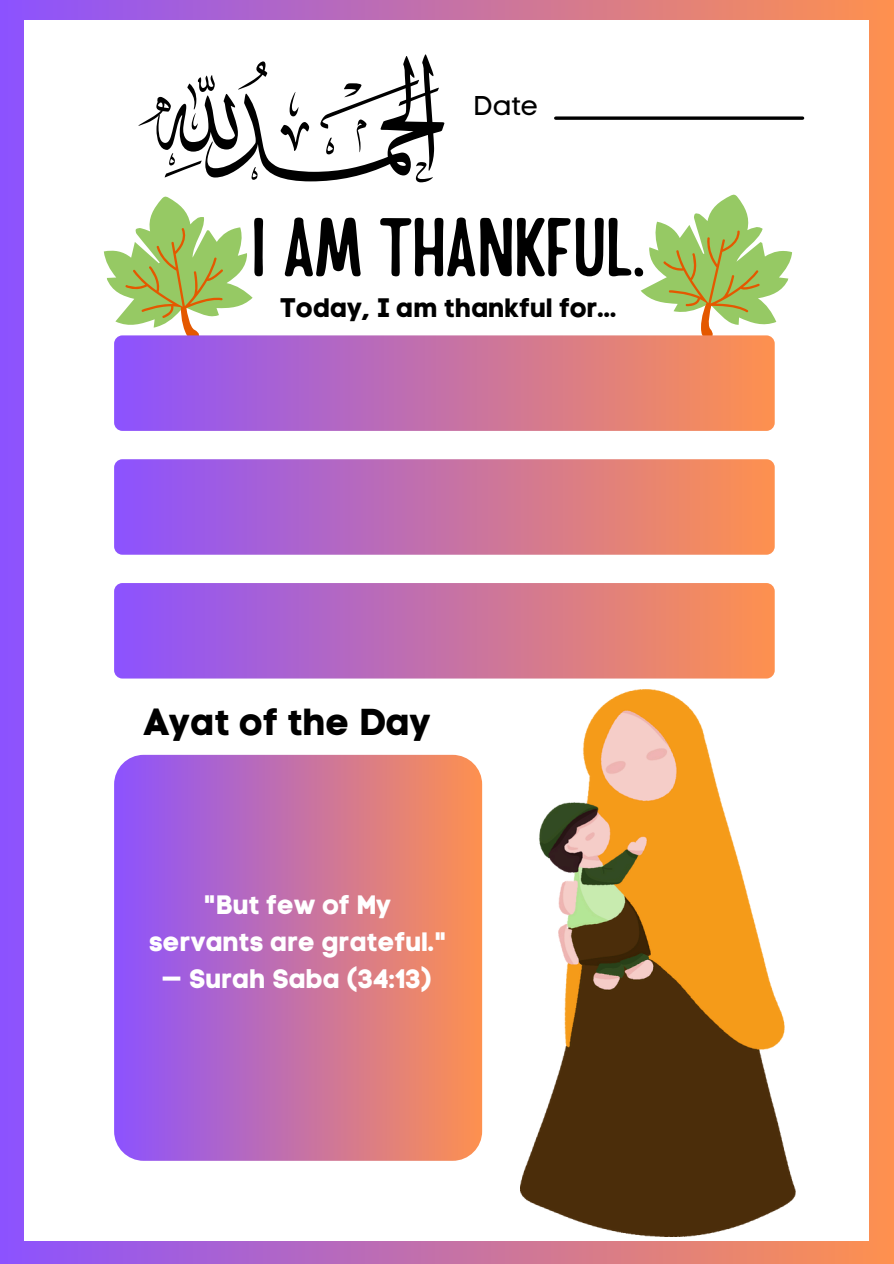
<style>
.page{position:relative;width:894px;height:1264px;background:#fff}
.page>*{position:absolute;margin:0;border:0;box-sizing:border-box;transform-origin:0 0}
.t1{font:81.6px "Handy Casual Condensed";color:#000}
.t2{font:37.35px "Code Pro Bold LC";color:#000}
.t3{font:26.85px "Code Pro Normal LC";color:#000}
.t4{font:26.55px/37.2px "Code Pro Bold LC";color:#fff;text-align:center}
.t5{font:26.55px "Code Pro Bold LC";color:#000}
</style>
<div class="page">
<div style="left:0;top:0;width:893px;height:1263px;background:linear-gradient(to right,#915aff,#fe9656)"></div>
<div style="left:24px;top:20px;width:845px;height:1220px;background:#fff"></div>
<svg style="left:555px;top:116px;width:247px;height:4px"></svg>
<svg style="left:640px;top:194px;width:152px;height:157px"></svg>
<div style="left:114px;top:335px;width:660px;height:96px;background:linear-gradient(to right,#8c52ff,#fe904f);border-radius:8px"></div>
<div style="left:114px;top:459px;width:660px;height:95px;background:linear-gradient(to right,#8c52ff,#fe904f);border-radius:8px"></div>
<div style="left:114px;top:583px;width:660px;height:95px;background:linear-gradient(to right,#8c52ff,#fe904f);border-radius:8px"></div>
<div style="left:114px;top:754px;width:368px;height:406px;background:linear-gradient(to right,#8c52ff,#fe904f);border-radius:30px"></div>
<img style="left:520px;top:689px;width:275px;height:547px">
<svg style="left:103px;top:54px;width:341px;height:300px"></svg>
<h1 class="t3" style="left:473px;top:89px;width:67px">Date</h1>
<p class="t1" style="left:252px;top:194px;width:395px">I AM THANKFUL.</p>
<p class="t5" style="left:280px;top:291px;width:339px">Today, I am thankful for...</p>
<p class="t2" style="left:143px;top:699px;width:290px">Ayat of the Day</p>
<h3 class="t4" style="left:149px;top:885px;width:299px">"But few of My servants are grateful."</h3>
<h3 class="t4" style="left:163px;top:960px;width:272px">— Surah Saba (34:13)</h3>
</div>
